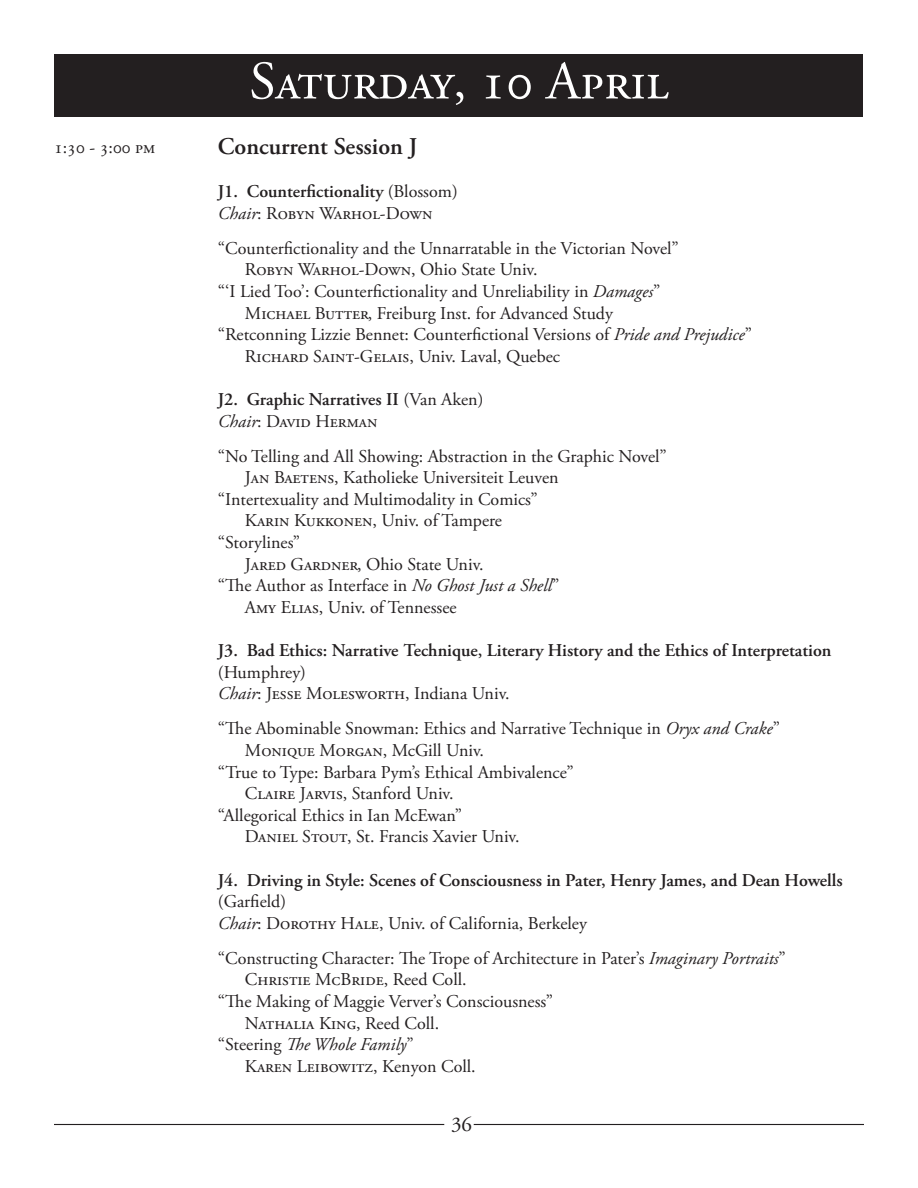
<style>
.page{position:relative;width:918px;height:1188px;background:#fff}
.page>*{position:absolute;margin:0;border:0;box-sizing:border-box;transform-origin:0 0}
.t1{font:54px "Adobe Garamond Pro";color:#fff}
.t2{font:600 24px "Adobe Garamond Pro";color:#231f20}
.t3{font:21px "Adobe Garamond Pro";color:#231f20}
.t4{font:18px/21.6px "Adobe Garamond Pro";color:#231f20}
.t5{font:600 18px/21.6px "Adobe Garamond Pro";color:#231f20}
.t6{font:italic 18px "Adobe Garamond Pro";color:#231f20}
.s1{font-weight:600}
.s2{font-style:italic}
.s3{font-weight:400}
.s4{font-weight:400;font-style:italic}
.s5{font-style:normal}
</style>
<div class="page">
<hr style="left:54px;top:1124px;width:390px;height:1px;background:#231f20">
<hr style="left:474px;top:1124px;width:390px;height:1px;background:#231f20">
<div style="left:55px;top:54px;width:808px;height:63px;background:#231f20"></div>
<h1 class="t1" style="left:249px;top:49px;width:421px">SATURDAY, 10 APRIL</h1>
<p class="t4" style="left:54px;top:137px;width:103px">1:30 - 3:00 PM</p>
<h2 class="t2" style="left:218px;top:132px;width:201px">Concurrent Session J</h2>
<p class="t4" style="left:218px;top:181px;width:241px"><span class="s1">J1. Counterfictionality</span> (Blossom)<br><span class="s2">Chair</span>: ROBYN WARHOL-DOWN</p>
<p class="t4" style="left:218px;top:238px;width:462px">“Counterfictionality and the Unnarratable in the Victorian Novel”</p>
<p class="t4" style="left:245px;top:260px;width:294px">ROBYN WARHOL-DOWN, Ohio State Univ.</p>
<p class="t4" style="left:218px;top:281px;width:444px">“‘I Lied Too’: Counterfictionality and Unreliability in <span class="s2">Damages</span>”</p>
<p class="t4" style="left:245px;top:303px;width:370px">MICHAEL BUTTER, Freiburg Inst. for Advanced Study</p>
<p class="t4" style="left:218px;top:324px;width:536px">“Retconning Lizzie Bennet: Counterfictional Versions of <span class="s2">Pride and Prejudice</span>”</p>
<p class="t4" style="left:245px;top:346px;width:317px">RICHARD SAINT-GELAIS, Univ. Laval, Quebec</p>
<p class="t5" style="left:218px;top:389px;width:267px">J2. Graphic Narratives II <span class="s3">(Van Aken)<br></span><span class="s4">Chair</span><span class="s3">: DAVID HERMAN</span></p>
<p class="t4" style="left:218px;top:446px;width:450px">“No Telling and All Showing: Abstraction in the Graphic Novel”</p>
<p class="t4" style="left:245px;top:467px;width:315px">JAN BAETENS, Katholieke Universiteit Leuven</p>
<p class="t4" style="left:218px;top:489px;width:321px">“Intertexuality and Multimodality in Comics”</p>
<p class="t4" style="left:245px;top:511px;width:259px">KARIN KUKKONEN, Univ. of Tampere</p>
<p class="t4" style="left:218px;top:532px;width:84px">“Storylines”</p>
<p class="t4" style="left:245px;top:554px;width:240px">JARED GARDNER, Ohio State Univ.</p>
<p class="t4" style="left:218px;top:575px;width:343px">“The Author as Interface in <span class="s2">No Ghost Just a Shell</span>”</p>
<p class="t4" style="left:245px;top:597px;width:213px">AMY ELIAS, Univ. of Tennessee</p>
<p class="t5" style="left:218px;top:640px;width:615px">J3. Bad Ethics: Narrative Technique, Literary History and the Ethics of Interpretation</p>
<p class="t4" style="left:218px;top:662px;width:293px">(Humphrey)<br><span class="s2">Chair</span>: JESSE MOLESWORTH, Indiana Univ.</p>
<p class="t4" style="left:218px;top:719px;width:564px">“The Abominable Snowman: Ethics and Narrative Technique in <span class="s2">Oryx and Crake</span>”</p>
<p class="t4" style="left:245px;top:740px;width:241px">MONIQUE MORGAN, McGill Univ.</p>
<p class="t4" style="left:218px;top:762px;width:357px">“True to Type: Barbara Pym’s Ethical Ambivalence”</p>
<p class="t4" style="left:245px;top:783px;width:210px">CLAIRE JARVIS, Stanford Univ.</p>
<p class="t4" style="left:218px;top:805px;width:246px">“Allegorical Ethics in Ian McEwan”</p>
<p class="t4" style="left:245px;top:827px;width:276px">DANIEL STOUT, St. Francis Xavier Univ.</p>
<p class="t5" style="left:218px;top:869px;width:626px">J4. Driving in Style: Scenes of Consciousness in Pater, Henry James, and Dean Howells</p>
<p class="t4" style="left:218px;top:891px;width:371px">(Garfield)<br><span class="s2">Chair</span>: DOROTHY HALE, Univ. of California, Berkeley</p>
<p class="t4" style="left:218px;top:948px;width:569px">“Constructing Character: The Trope of Architecture in Pater’s <span class="s2">Imaginary Portraits</span>”</p>
<p class="t4" style="left:245px;top:970px;width:223px">CHRISTIE MCBRIDE, Reed Coll.</p>
<p class="t4" style="left:218px;top:991px;width:337px">“The Making of Maggie Verver’s Consciousness”</p>
<p class="t4" style="left:245px;top:1013px;width:196px">NATHALIA KING, Reed Coll.</p>
<p class="t6" style="left:218px;top:1034px;width:197px"><span class="s5">“Steering</span> The Whole Family<span class="s5">”</span></p>
<p class="t4" style="left:245px;top:1056px;width:232px">KAREN LEIBOWITZ, Kenyon Coll.</p>
<p class="t3" style="left:451px;top:1112px;width:22px">36</p>
</div>
